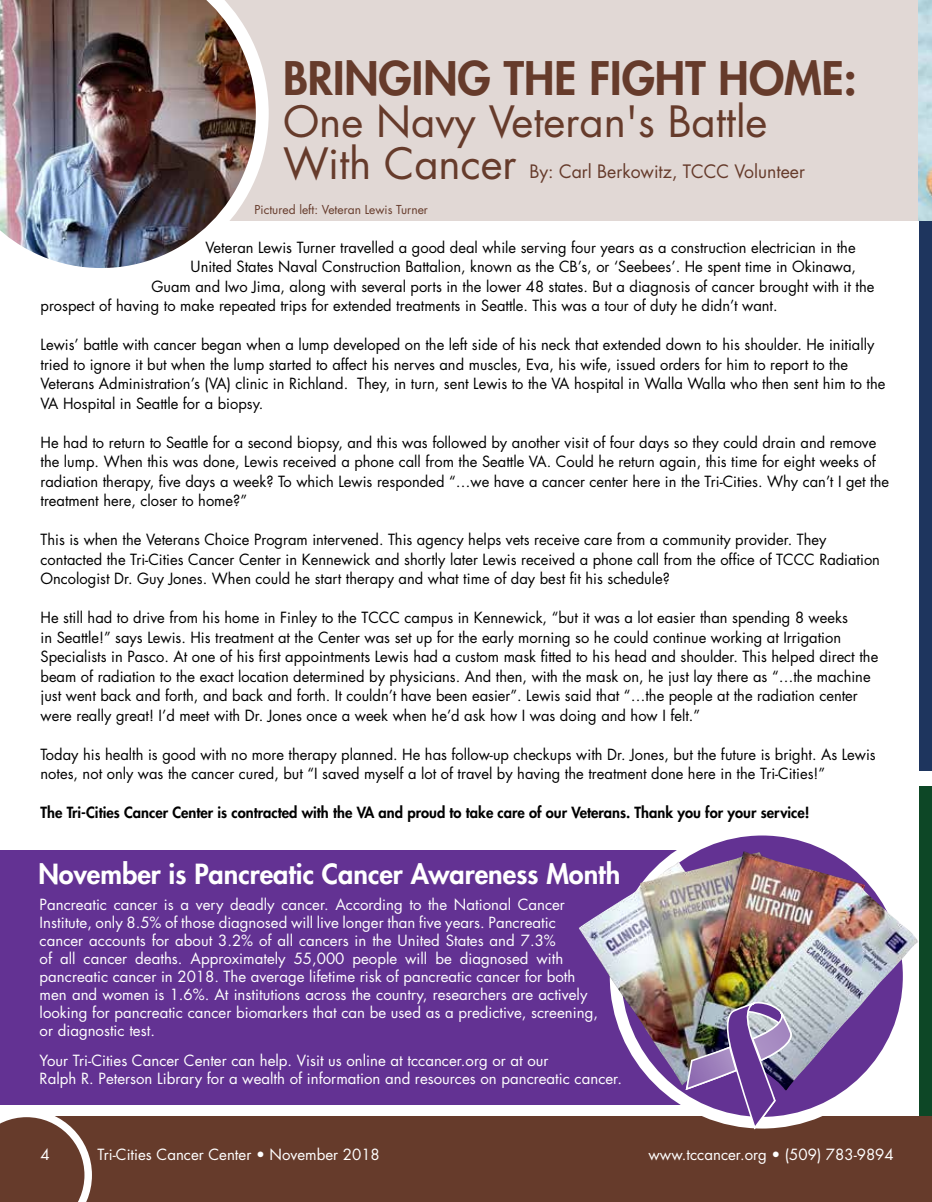
<style>
.page{position:relative;width:932px;height:1202px;background:#fff}
.page>*{position:absolute;margin:0;border:0;box-sizing:border-box;transform-origin:0 0}
.t1{font:800 45px "Futura Std";color:#663b2b}
.t2{font:42px/42px "Futura Std";color:#663b2b}
.t3{font:800 27px "Futura Std";color:#fff}
.t4{font:18px "Futura Std";color:#663b2b}
.t5{font:15px/19.5px "Futura Std";color:#000}
.t6{font:15px/18px "Futura Std";color:#fff}
.t7{font:800 15px "Futura Std";color:#000}
.t8{font:12px "Futura Std";color:#663b2b}
</style>
<div class="page">
<div style="left:919px;top:785px;width:13px;height:335px;background:#0d4726"></div>
<div style="left:919px;top:209px;width:13px;height:561px;background:#1e355e"></div>
<div style="left:918px;top:1116px;width:14px;height:86px;background:#663b2b"></div>
<div style="left:13px;top:1116px;width:905px;height:86px;background:#663b2b"></div>
<svg style="left:0;top:1116px;width:92px;height:86px"></svg>
<div style="left:97px;top:0;width:835px;height:221px;background:#e1d8d5"></div>
<img style="left:0;top:0;width:269px;height:268px">
<img style="left:918px;top:0;width:14px;height:221px">
<div style="left:0;top:850px;width:806px;height:255px;background:#633293"></div>
<svg style="left:615px;top:829px;width:293px;height:293px;fill:#633293"></svg>
<img style="left:578px;top:851px;width:340px;height:239px">
<img style="left:685px;top:1001px;width:107px;height:129px">
<h1 class="t1" style="left:283px;top:50px;width:575px">BRINGING THE FIGHT HOME:</h1>
<h2 class="t2" style="left:283px;top:101px;width:486px">One Navy Veteran's Battle<br>With Cancer</h2>
<p class="t4" style="left:529px;top:160px;width:277px">By: Carl Berkowitz, TCCC Volunteer</p>
<p class="t8" style="left:254px;top:201px;width:175px">Pictured left: Veteran Lewis Turner</p>
<p class="t5" style="left:206px;top:237px;width:651px">Veteran Lewis Turner travelled a good deal while serving four years as a construction electrician in the</p>
<p class="t5" style="left:191px;top:257px;width:667px">United States Naval Construction Battalion, known as the CB’s, or ‘Seebees’. He spent time in Okinawa,</p>
<p class="t5" style="left:152px;top:276px;width:724px">Guam and Iwo Jima, along with several ports in the lower 48 states. But a diagnosis of cancer brought with it the</p>
<p class="t5" style="left:41px;top:296px;width:738px">prospect of having to make repeated trips for extended treatments in Seattle. This was a tour of duty he didn’t want.</p>
<p class="t5" style="left:41px;top:335px;width:846px">Lewis’ battle with cancer began when a lump developed on the left side of his neck that extended down to his shoulder. He initially tried to ignore it but when the lump started to affect his nerves and muscles, Eva, his wife, issued orders for him to report to the Veterans Administration’s (VA) clinic in Richland. They, in turn, sent Lewis to the VA hospital in Walla Walla who then sent him to the VA Hospital in Seattle for a biopsy.</p>
<p class="t5" style="left:41px;top:432px;width:850px">He had to return to Seattle for a second biopsy, and this was followed by another visit of four days so they could drain and remove the lump. When this was done, Lewis received a phone call from the Seattle VA. Could he return again, this time for eight weeks of radiation therapy, five days a week? To which Lewis responded “…we have a cancer center here in the Tri-Cities. Why can’t I get the treatment here, closer to home?”</p>
<p class="t5" style="left:41px;top:530px;width:841px">This is when the Veterans Choice Program intervened. This agency helps vets receive care from a community provider. They contacted the Tri-Cities Cancer Center in Kennewick and shortly later Lewis received a phone call from the office of TCCC Radiation<br>Oncologist Dr. Guy Jones. When could he start therapy and what time of day best fit his schedule?</p>
<p class="t5" style="left:41px;top:608px;width:839px">He still had to drive from his home in Finley to the TCCC campus in Kennewick, “but it was a lot easier than spending 8 weeks<br>in Seattle!” says Lewis. His treatment at the Center was set up for the early morning so he could continue working at Irrigation Specialists in Pasco. At one of his first appointments Lewis had a custom mask fitted to his head and shoulder. This helped direct the beam of radiation to the exact location determined by physicians. And then, with the mask on, he just lay there as “…the machine just went back and forth, and back and forth. It couldn’t have been easier”. Lewis said that “…the people at the radiation center were really great! I’d meet with Dr. Jones once a week when he’d ask how I was doing and how I felt.”</p>
<p class="t5" style="left:41px;top:744px;width:836px">Today his health is good with no more therapy planned. He has follow-up checkups with Dr. Jones, but the future is bright. As Lewis notes, not only was the cancer cured, but “I saved myself a lot of travel by having the treatment done here in the Tri-Cities!”</p>
<p class="t7" style="left:41px;top:803px;width:770px">The Tri-Cities Cancer Center is contracted with the VA and proud to take care of our Veterans. Thank you for your service!</p>
<h3 class="t3" style="left:38px;top:856px;width:583px">November is Pancreatic Cancer Awareness Month</h3>
<p class="t6" style="left:40px;top:896px;width:560px">Pancreatic cancer is a very deadly cancer. According to the National Cancer Institute, only 8.5% of those diagnosed will live longer than five years. Pancreatic cancer accounts for about 3.2% of all cancers in the United States and 7.3%<br>of all cancer deaths. Approximately 55,000 people will be diagnosed with pancreatic cancer in 2018. The average lifetime risk of pancreatic cancer for both men and women is 1.6%. At institutions across the country, researchers are actively looking for pancreatic cancer biomarkers that can be used as a predictive, screening, or diagnostic test.</p>
<p class="t6" style="left:40px;top:1052px;width:584px">Your Tri-Cities Cancer Center can help. Visit us online at tccancer.org or at our<br>Ralph R. Peterson Library for a wealth of information and resources on pancreatic cancer.</p>
<p class="t6" style="left:40px;top:1145px;width:11px">4</p>
<p class="t6" style="left:97px;top:1145px;width:284px">Tri-Cities Cancer Center • November 2018</p>
<p class="t6" style="left:648px;top:1145px;width:247px">www.tccancer.org • (509) 783-9894</p>
</div>
